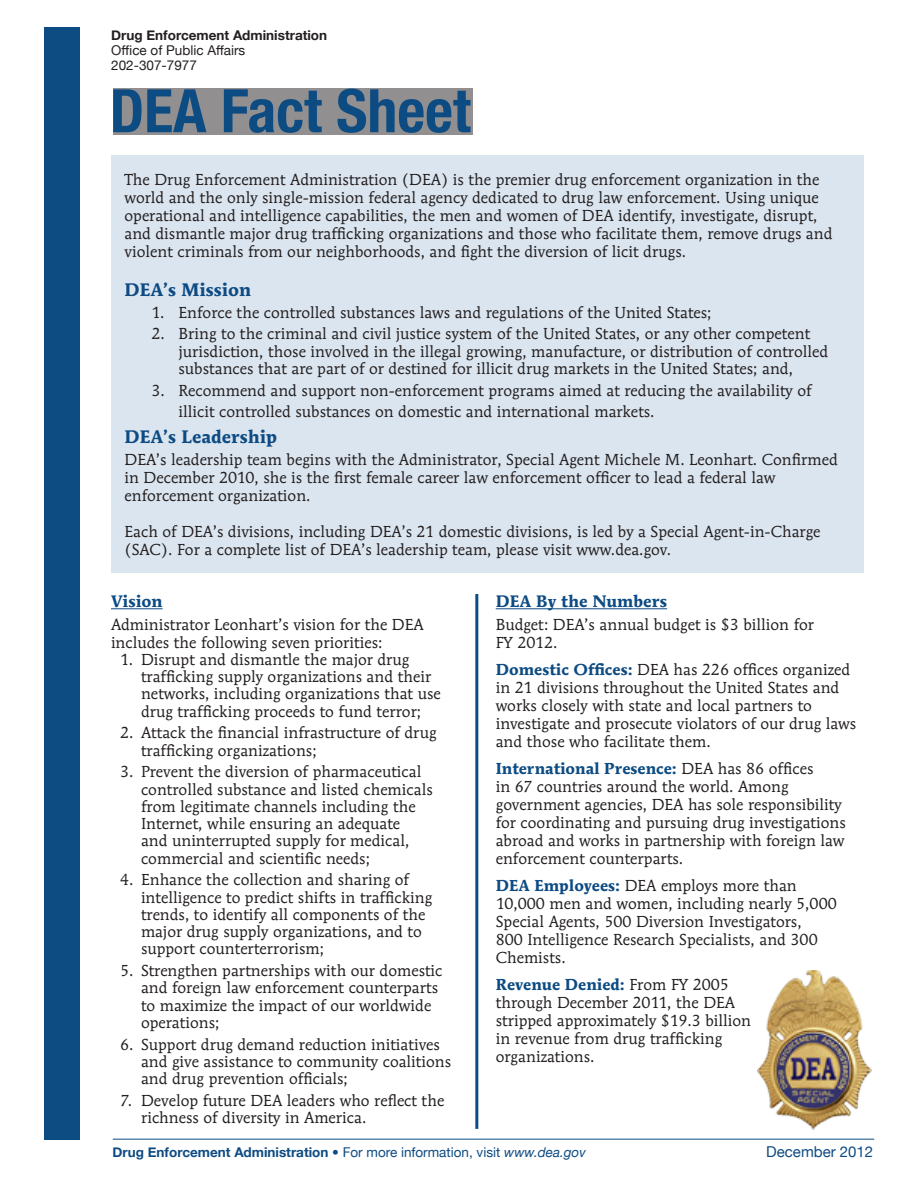
<style>
.page{position:relative;width:918px;height:1188px;background:#fff}
.page>*{position:absolute;margin:0;border:0;box-sizing:border-box;transform-origin:0 0}
.t1{font:700 condensed 60px "Helvetica Neue";color:#0d4b83}
.Head1{font:700 18px "Mendoza Roman";color:#0d4b83}
.Head2{font:700 16.5px "Mendoza Roman";color:#0d4b83}
.Body{font:15.75px/17.2px "Mendoza Roman";color:#231f20}
.By_the_Numbers{font:15.75px/18px "Mendoza Roman";color:#231f20}
.t2{font:15px "Helvetica Neue";color:#0d4b83}
.t3{font:700 13.5px "Helvetica Neue";color:#0d4b83}
.t4{font:13.5px/15px "Helvetica Neue";color:#231f20}
.t5{font:700 13.5px "Helvetica Neue";color:#231f20}
.s1{font-weight:700;color:#0d4b83}
.s2{font-weight:400}
.s3{font-weight:400;font-style:italic}
</style>
<div class="page">
<div style="left:44px;top:27px;width:36px;height:1113px;background:#0d4b83"></div>
<div style="left:113px;top:88px;width:360px;height:47px;background:#918f8f"></div>
<hr style="left:113px;top:1139px;width:761px;height:1px;background:#0d4b83">
<div style="left:111px;top:155px;width:753px;height:418px;background:#dbe5ef"></div>
<hr style="left:111px;top:608px;width:52px;height:1px;background:#0d4b83">
<hr style="left:496px;top:608px;width:171px;height:1px;background:#0d4b83">
<img style="left:758px;top:970px;width:114px;height:160px">
<hr style="left:475px;top:594px;width:3px;height:535px;background:#0d4b83">
<p class="t5" style="left:111px;top:23px;width:217px">Drug Enforcement Administration</p>
<p class="t4" style="left:111px;top:42px;width:136px">Office of Public Affairs<br>202-307-7977</p>
<h1 class="t1" style="left:110px;top:61px;width:362px">DEA Fact Sheet</h1>
<p class="Body" style="left:124px;top:170px;width:710px;line-height:18px">The Drug Enforcement Administration (DEA) is the premier drug enforcement organization in the world and the only single-mission federal agency dedicated to drug law enforcement. Using unique operational and intelligence capabilities, the men and women of DEA identify, investigate, disrupt, and dismantle major drug trafficking organizations and those who facilitate them, remove drugs and violent criminals from our neighborhoods, and fight the diversion of licit drugs.</p>
<p class="Head1" style="left:124px;top:278px;width:128px">DEA’s Mission</p>
<p class="Body" style="left:152px;top:303px;width:562px">1. Enforce the controlled substances laws and regulations of the United States;</p>
<p class="Body" style="left:178px;top:325px;width:651px;text-indent:-27px">2. Bring to the criminal and civil justice system of the United States, or any other competent jurisdiction, those involved in the illegal growing, manufacture, or distribution of controlled substances that are part of or destined for illicit drug markets in the United States; and,</p>
<p class="Body" style="left:178px;top:379px;width:635px;line-height:21.6px;text-indent:-27px">3. Recommend and support non-enforcement programs aimed at reducing the availability of illicit controlled substances on domestic and international markets.</p>
<p class="Head1" style="left:124px;top:425px;width:154px">DEA’s Leadership</p>
<p class="Body" style="left:124px;top:451px;width:715px;line-height:18px">DEA’s leadership team begins with the Administrator, Special Agent Michele M. Leonhart. Confirmed in December 2010, she is the first female career law enforcement officer to lead a federal law enforcement organization.</p>
<p class="Body" style="left:124px;top:523px;width:697px;line-height:18px">Each of DEA’s divisions, including DEA’s 21 domestic divisions, is led by a Special Agent-in-Charge (SAC). For a complete list of DEA’s leadership team, please visit www.dea.gov.</p>
<p class="Head2" style="left:111px;top:591px;width:53px">Vision</p>
<p class="Body" style="left:111px;top:615px;width:314px;line-height:18px">Administrator Leonhart’s vision for the DEA includes the following seven priorities:</p>
<p class="Body" style="left:141px;top:651px;width:301px;text-indent:-21px">1. Disrupt and dismantle the major drug trafficking supply organizations and their networks, including organizations that use drug trafficking proceeds to fund terror;</p>
<p class="Body" style="left:141px;top:724px;width:297px;text-indent:-21px">2. Attack the financial infrastructure of drug trafficking organizations;</p>
<p class="Body" style="left:141px;top:763px;width:293px;text-indent:-21px">3. Prevent the diversion of pharmaceutical controlled substance and listed chemicals from legitimate channels including the Internet, while ensuring an adequate<br>and uninterrupted supply for medical, commercial and scientific needs;</p>
<p class="Body" style="left:141px;top:871px;width:293px;text-indent:-21px">4. Enhance the collection and sharing of intelligence to predict shifts in trafficking trends, to identify all components of the major drug supply organizations, and to support counterterrorism;</p>
<p class="Body" style="left:141px;top:962px;width:303px;text-indent:-21px">5. Strengthen partnerships with our domestic and foreign law enforcement counterparts to maximize the impact of our worldwide operations;</p>
<p class="Body" style="left:141px;top:1035px;width:312px;text-indent:-21px">6. Support drug demand reduction initiatives and give assistance to community coalitions and drug prevention officials;</p>
<p class="Body" style="left:141px;top:1092px;width:305px;text-indent:-21px">7. Develop future DEA leaders who reflect the richness of diversity in America.</p>
<p class="Head2" style="left:496px;top:591px;width:173px">DEA By the Numbers</p>
<p class="Body" style="left:496px;top:615px;width:320px">Budget: DEA’s annual budget is $3 billion for</p>
<p class="Body" style="left:496px;top:633px;width:63px">FY 2012.</p>
<p class="By_the_Numbers" style="left:496px;top:660px;width:362px"><span class="s1">Domestic Offices:</span> DEA has 226 offices organized in 21 divisions throughout the United States and works closely with state and local partners to investigate and prosecute violators of our drug laws and those who facilitate them.</p>
<p class="By_the_Numbers" style="left:496px;top:759px;width:352px"><span class="s1">International Presence:</span> DEA has 86 offices<br>in 67 countries around the world. Among government agencies, DEA has sole responsibility for coordinating and pursuing drug investigations abroad and works in partnership with foreign law enforcement counterparts.</p>
<p class="By_the_Numbers" style="left:496px;top:876px;width:343px"><span class="s1">DEA Employees:</span> DEA employs more than 10,000 men and women, including nearly 5,000<br>Special Agents, 500 Diversion Investigators,<br>800 Intelligence Research Specialists, and 300<br>Chemists.</p>
<p class="By_the_Numbers" style="left:496px;top:975px;width:257px"><span class="s1">Revenue Denied:</span> From FY 2005 through December 2011, the DEA stripped approximately $19.3 billion in revenue from drug trafficking organizations.</p>
<p class="t3" style="left:113px;top:1140px;width:475px">Drug Enforcement Administration <span class="s2">• For more information, visit</span> <span class="s3">www.dea.gov</span></p>
<p class="t2" style="left:766px;top:1139px;width:108px">December 2012</p>
</div>
